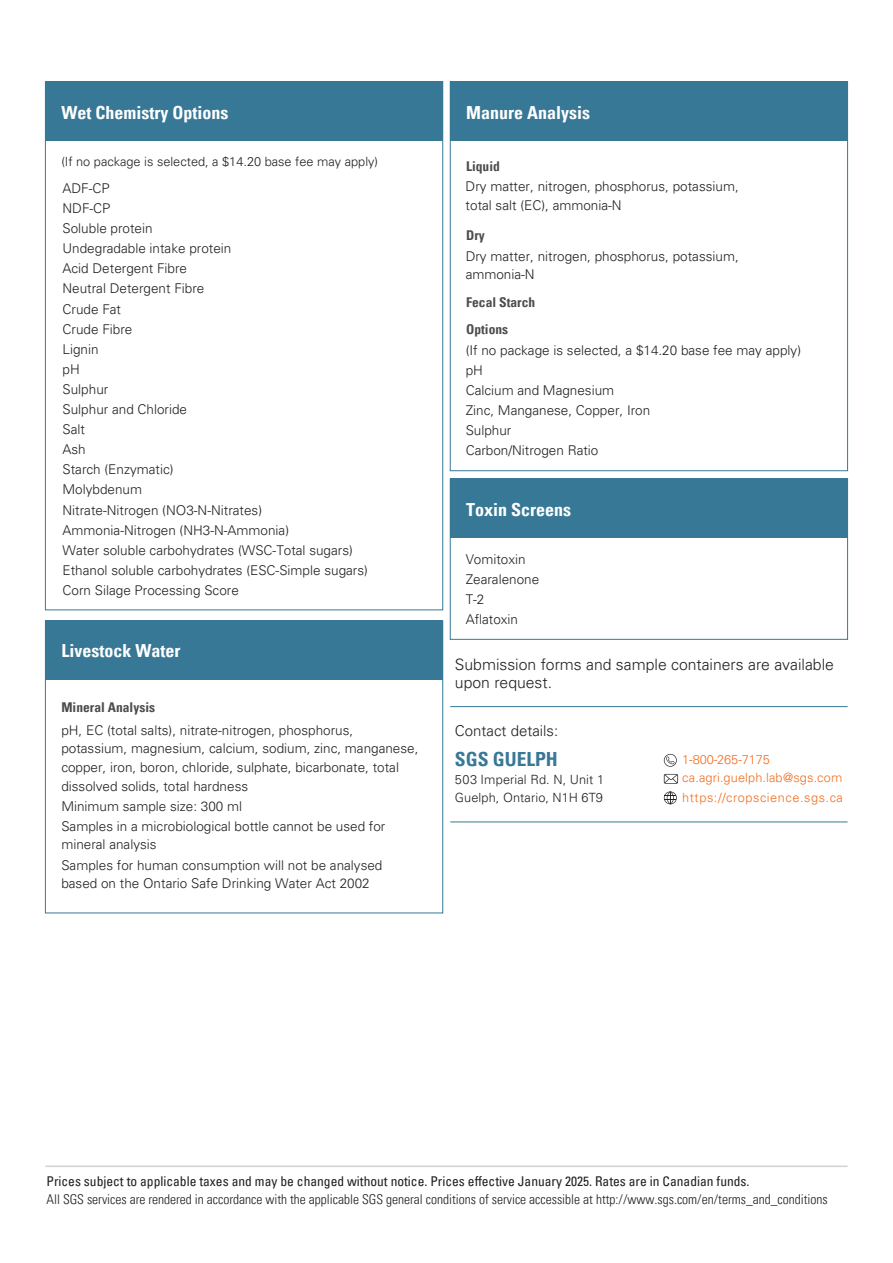
<style>
.page{position:relative;width:893px;height:1263px;background:#fff}
.page>*{position:absolute;margin:0;border:0;box-sizing:border-box;transform-origin:0 0}
.t1{font:700 condensed 19.5px "Univers LT Pro";color:#387897}
.t2{font:700 condensed 18px "Univers LT Pro";color:#fff}
.t3{font:300 15.75px/18px "Univers LT Pro 45";color:#231f20}
.t4{font:300 15px "Univers LT Pro 45";color:#231f20}
.t5{font:300 13.5px/20.1px "Univers LT Pro 45";color:#231f20}
.t6{font:300 condensed 13.5px "Univers LT Pro";color:#231f20}
.t7{font:condensed 13.5px "Univers LT Pro";color:#231f20}
.t8{font:700 condensed 13.5px/27.2px "Univers LT Pro";color:#4b4c4d}
.t9{font:300 12.75px/18.3px "Univers LT Pro 45";color:#231f20}
.t10{font:300 12.75px/18.9px "Univers LT Pro 45";letter-spacing:.015em;color:#f36e21}
</style>
<div class="page">
<hr style="left:45px;top:1165px;width:803px;height:2px;background:#d1d2d4">
<div style="left:45px;top:81px;width:398px;height:60px;background:#387897"></div>
<div style="left:450px;top:81px;width:398px;height:60px;background:#387897"></div>
<div style="left:45px;top:620px;width:398px;height:60px;background:#387897"></div>
<div style="left:450px;top:478px;width:398px;height:60px;background:#387897"></div>
<svg style="left:664px;top:774px;width:14px;height:10px"></svg>
<svg style="left:664px;top:791px;width:13px;height:13px"></svg>
<svg style="left:664px;top:754px;width:13px;height:13px"></svg>
<hr style="left:450px;top:706px;width:398px;height:1px;background:#387897">
<hr style="left:450px;top:821px;width:398px;height:1px;background:#387897">
<h2 class="t2" style="left:61px;top:101px;width:168px">Wet Chemistry Options</h2>
<p class="t9" style="left:61px;top:152px;width:318px">(If no package is selected, a $14.20 base fee may apply)</p>
<p class="t5" style="left:63px;top:178px;width:307px">ADF-CP<br>NDF-CP<br>Soluble protein<br>Undegradable intake protein<br>Acid Detergent Fibre<br>Neutral Detergent Fibre<br>Crude Fat<br>Crude Fibre<br>Lignin<br>pH<br>Sulphur<br>Sulphur and Chloride<br>Salt<br>Ash<br>Starch (Enzymatic)<br>Molybdenum<br>Nitrate-Nitrogen (NO3-N-Nitrates)<br>Ammonia-Nitrogen (NH3-N-Ammonia)<br>Water soluble carbohydrates (WSC-Total sugars)<br>Ethanol soluble carbohydrates (ESC-Simple sugars)<br>Corn Silage Processing Score</p>
<h2 class="t2" style="left:61px;top:639px;width:120px">Livestock Water</h2>
<p class="t8" style="left:61px;top:693px;width:95px">Mineral Analysis</p>
<p class="t5" style="left:61px;top:720px;width:359px;line-height:18.6px">pH, EC (total salts), nitrate-nitrogen, phosphorus, potassium, magnesium, calcium, sodium, zinc, manganese, copper, iron, boron, chloride, sulphate, bicarbonate, total dissolved solids, total hardness</p>
<p class="t5" style="left:61px;top:795px;width:326px">Minimum sample size: 300 ml<br>Samples in a microbiological bottle cannot be used for</p>
<p class="t5" style="left:61px;top:834px;width:323px">mineral analysis<br>Samples for human consumption will not be analysed</p>
<p class="t5" style="left:61px;top:873px;width:310px">based on the Ontario Safe Drinking Water Act 2002</p>
<h2 class="t2" style="left:466px;top:101px;width:125px">Manure Analysis</h2>
<p class="t8" style="left:466px;top:152px;width:35px">Liquid</p>
<p class="t5" style="left:466px;top:177px;width:275px;line-height:18.6px">Dry matter, nitrogen, phosphorus, potassium, total salt (EC), ammonia-N</p>
<p class="t8" style="left:466px;top:221px;width:20px">Dry</p>
<p class="t5" style="left:466px;top:246px;width:275px;line-height:18.6px">Dry matter, nitrogen, phosphorus, potassium, ammonia-N</p>
<p class="t8" style="left:466px;top:288px;width:70px">Fecal Starch<br>Options</p>
<p class="t5" style="left:466px;top:339px;width:337px">(If no package is selected, a $14.20 base fee may apply) pH<br>Calcium and Magnesium<br>Zinc, Manganese, Copper, Iron<br>Sulphur<br>Carbon/Nitrogen Ratio</p>
<h2 class="t2" style="left:466px;top:499px;width:106px">Toxin Screens</h2>
<p class="t5" style="left:466px;top:549px;width:75px">Vomitoxin<br>Zearalenone<br>T-2<br>Aflatoxin</p>
<p class="t3" style="left:455px;top:654px;width:380px">Submission forms and sample containers are available upon request.</p>
<p class="t4" style="left:455px;top:721px;width:105px">Contact details:</p>
<h1 class="t1" style="left:455px;top:747px;width:104px">SGS GUELPH</h1>
<p class="t9" style="left:455px;top:770px;width:151px">503 Imperial Rd. N, Unit 1<br>Guelph, Ontario, N1H 6T9</p>
<p class="t10" style="left:682px;top:749px;width:162px">1-800-265-7175 ca.agri.guelph.lab@sgs.com https://cropscience.sgs.ca</p>
<p class="t7" style="left:46px;top:1173px;width:705px">Prices subject to applicable taxes and may be changed without notice. Prices effective January 2025. Rates are in Canadian funds.</p>
<p class="t6" style="left:46px;top:1190px;width:783px">All SGS services are rendered in accordance with the applicable SGS general conditions of service accessible at http://www.sgs.com/en/terms_and_conditions</p>
</div>
